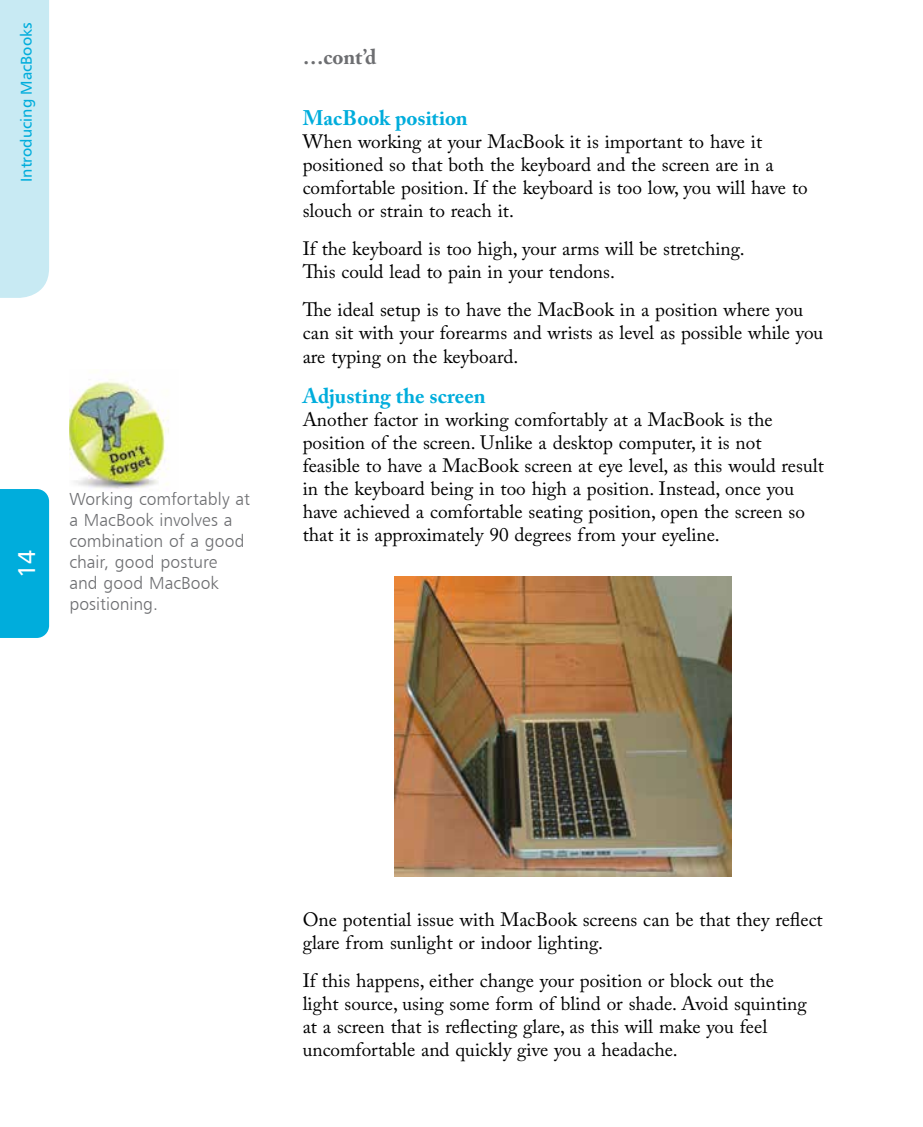
<style>
.page{position:relative;width:923px;height:1127px;background:#fff}
.page>*{position:absolute;margin:0;border:0;box-sizing:border-box;transform-origin:0 0}
.t1{font:24.5px "Humanist 777 BT Roman B";color:#fff}
.t2{font:700 21px "Adobe Caslon Pro";color:#00addc}
.t3{font:700 21px "Adobe Caslon Pro";color:#6d6e71}
.t4{font:19.25px/23.1px "Adobe Caslon Pro";color:#000}
.t5{font:17.5px/21px "Humanist 777 BT Light B";color:#6d6e71}
.t6{font:15.75px "Humanist 777 BT Roman B";color:#00addc}
</style>
<div class="page">
<div style="left:0;top:489px;width:49px;height:148px;background:#00addc"></div>
<div style="left:0;top:0;width:49px;height:298px;background:#c8eaf3"></div>
<img style="left:395px;top:576px;width:336px;height:300px">
<img style="left:69px;top:379px;width:100px;height:110px">
<p class="t6" style="left:17px;top:182px;width:161px;rotate:-90deg">Introducing MacBooks</p>
<p class="t1" style="left:12px;top:577px;width:30px;rotate:-90deg">14</p>
<p class="t5" style="left:69px;top:488px;width:182px">Working comfortably at a MacBook involves a combination of a good chair, good posture and good MacBook positioning.</p>
<p class="t3" style="left:303px;top:45px;width:75px">…cont’d</p>
<p class="t2" style="left:303px;top:105px;width:167px">MacBook position</p>
<p class="t4" style="left:303px;top:129px;width:506px">When working at your MacBook it is important to have it positioned so that both the keyboard and the screen are in a comfortable position. If the keyboard is too low, you will have to slouch or strain to reach it.</p>
<p class="t4" style="left:303px;top:237px;width:443px">If the keyboard is too high, your arms will be stretching.<br>This could lead to pain in your tendons.</p>
<p class="t4" style="left:303px;top:298px;width:522px">The ideal setup is to have the MacBook in a position where you can sit with your forearms and wrists as level as possible while you are typing on the keyboard.</p>
<p class="t2" style="left:303px;top:383px;width:184px">Adjusting the screen</p>
<p class="t4" style="left:303px;top:407px;width:522px">Another factor in working comfortably at a MacBook is the position of the screen. Unlike a desktop computer, it is not<br>feasible to have a MacBook screen at eye level, as this would result in the keyboard being in too high a position. Instead, once you have achieved a comfortable seating position, open the screen so that it is approximately 90 degrees from your eyeline.</p>
<p class="t4" style="left:303px;top:907px;width:521px">One potential issue with MacBook screens can be that they reflect glare from sunlight or indoor lighting.</p>
<p class="t4" style="left:303px;top:968px;width:505px">If this happens, either change your position or block out the light source, using some form of blind or shade. Avoid squinting at a screen that is reflecting glare, as this will make you feel uncomfortable and quickly give you a headache.</p>
</div>
